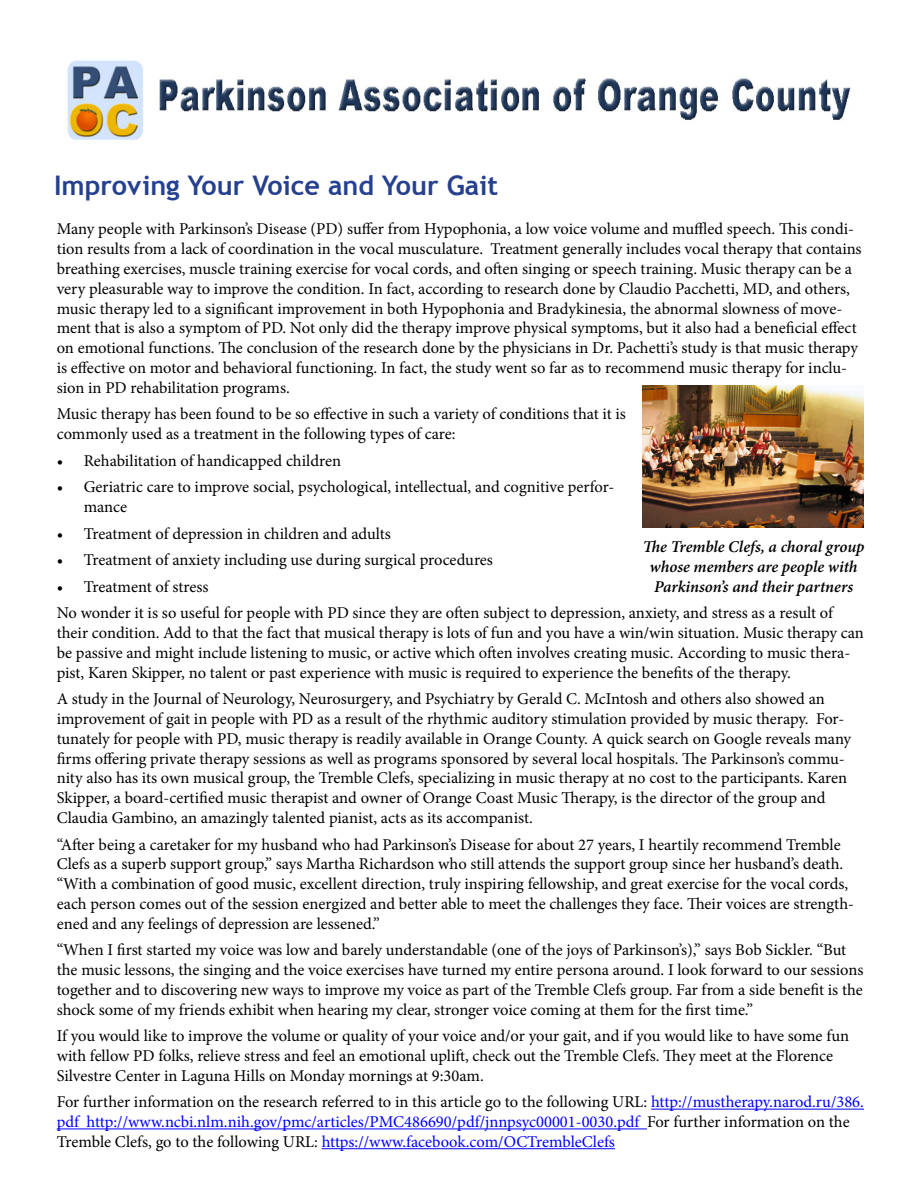
<style>
.page{position:relative;width:918px;height:1188px;background:#fff}
.page>*{position:absolute;margin:0;border:0;box-sizing:border-box;transform-origin:0 0}
.t1{font:700 27px "Trebuchet MS";color:#25408f}
.t2{font:16.5px/19.8px "Minion Pro";letter-spacing:-.005em;color:#000}
.t3{font:16.5px/19.8px "Minion Pro";color:#00f}
.t4{font:italic 600 16.5px/19.8px "Minion Pro";letter-spacing:-.005em;color:#000;text-align:center}
.s1{color:#000}
</style>
<div class="page">
<img style="left:67px;top:60px;width:784px;height:80px">
<hr style="left:651px;top:1109px;width:213px;height:1px;background:#00f">
<hr style="left:57px;top:1129px;width:590px;height:1px;background:#00f">
<hr style="left:322px;top:1148px;width:293px;height:1px;background:#00f">
<img style="left:643px;top:386px;width:221px;height:142px">
<h1 class="t1" style="left:54px;top:168px;width:446px">Improving Your Voice and Your Gait</h1>
<p class="t2" style="left:57px;top:219px;width:807px">Many people with Parkinson’s Disease (PD) suffer from Hypophonia, a low voice volume and muffled speech. This condi&shy;tion results from a lack of coordination in the vocal musculature. Treatment generally includes vocal therapy that contains breathing exercises, muscle training exercise for vocal cords, and often singing or speech training. Music therapy can be a very pleasurable way to improve the condition. In fact, according to research done by Claudio Pacchetti, MD, and others, music therapy led to a significant improvement in both Hypophonia and Bradykinesia, the abnormal slowness of move&shy;ment that is also a symptom of PD. Not only did the therapy improve physical symptoms, but it also had a beneficial effect on emotional functions. The conclusion of the research done by the physicians in Dr. Pachetti’s study is that music therapy is effective on motor and behavioral functioning. In fact, the study went so far as to recommend music therapy for inclu&shy;sion in PD rehabilitation programs.</p>
<p class="t2" style="left:57px;top:404px;width:571px">Music therapy has been found to be so effective in such a variety of conditions that it is commonly used as a treatment in the following types of care:</p>
<p class="t2" style="left:57px;top:451px;width:286px">• Rehabilitation of handicapped children</p>
<p class="t2" style="left:84px;top:477px;width:532px;text-indent:-27px">• Geriatric care to improve social, psychological, intellectual, and cognitive perfor&shy;mance</p>
<p class="t2" style="left:57px;top:524px;width:336px">• Treatment of depression in children and adults</p>
<p class="t2" style="left:57px;top:550px;width:438px">• Treatment of anxiety including use during surgical procedures</p>
<p class="t2" style="left:57px;top:573px;width:778px;line-height:26.5px">• Treatment of stress<br>No wonder it is so useful for people with PD since they are often subject to depression, anxiety, and stress as a result of</p>
<p class="t2" style="left:57px;top:623px;width:809px">their condition. Add to that the fact that musical therapy is lots of fun and you have a win/win situation. Music therapy can be passive and might include listening to music, or active which often involves creating music. According to music thera&shy;pist, Karen Skipper, no talent or past experience with music is required to experience the benefits of the therapy.</p>
<p class="t2" style="left:57px;top:689px;width:796px">A study in the Journal of Neurology, Neurosurgery, and Psychiatry by Gerald C. McIntosh and others also showed an improvement of gait in people with PD as a result of the rhythmic auditory stimulation provided by music therapy. For&shy;tunately for people with PD, music therapy is readily available in Orange County. A quick search on Google reveals many firms offering private therapy sessions as well as programs sponsored by several local hospitals. The Parkinson’s commu&shy;nity also has its own musical group, the Tremble Clefs, specializing in music therapy at no cost to the participants. Karen Skipper, a board-certified music therapist and owner of Orange Coast Music Therapy, is the director of the group and Claudia Gambino, an amazingly talented pianist, acts as its accompanist.</p>
<p class="t2" style="left:57px;top:835px;width:799px">“After being a caretaker for my husband who had Parkinson’s Disease for about 27 years, I heartily recommend Tremble Clefs as a superb support group,” says Martha Richardson who still attends the support group since her husband’s death. “With a combination of good music, excellent direction, truly inspiring fellowship, and great exercise for the vocal cords, each person comes out of the session energized and better able to meet the challenges they face. Their voices are strength&shy;ened and any feelings of depression are lessened.”</p>
<p class="t2" style="left:57px;top:940px;width:808px">“When I first started my voice was low and barely understandable (one of the joys of Parkinson’s),” says Bob Sickler. “But the music lessons, the singing and the voice exercises have turned my entire persona around. I look forward to our sessions together and to discovering new ways to improve my voice as part of the Tremble Clefs group. Far from a side benefit is the shock some of my friends exhibit when hearing my clear, stronger voice coming at them for the first time.”</p>
<p class="t2" style="left:57px;top:1026px;width:794px">If you would like to improve the volume or quality of your voice and/or your gait, and if you would like to have some fun with fellow PD folks, relieve stress and feel an emotional uplift, check out the Tremble Clefs. They meet at the Florence<br>Silvestre Center in Laguna Hills on Monday mornings at 9:30am.</p>
<p class="t3" style="left:57px;top:1092px;width:809px"><span class="s1">For further information on the research referred to in this article go to the following URL:</span> http://mustherapy.narod.ru/386. pdf http://www.ncbi.nlm.nih.gov/pmc/articles/PMC486690/pdf/jnnpsyc00001-0030.pdf <span class="s1">For further information on the<br>Tremble Clefs, go to the following URL:</span> https://www.facebook.com/OCTrembleClefs</p>
<p class="t4" style="left:643px;top:537px;width:223px">The Tremble Clefs, a choral group whose members are people with<br>Parkinson’s and their partners</p>
</div>
